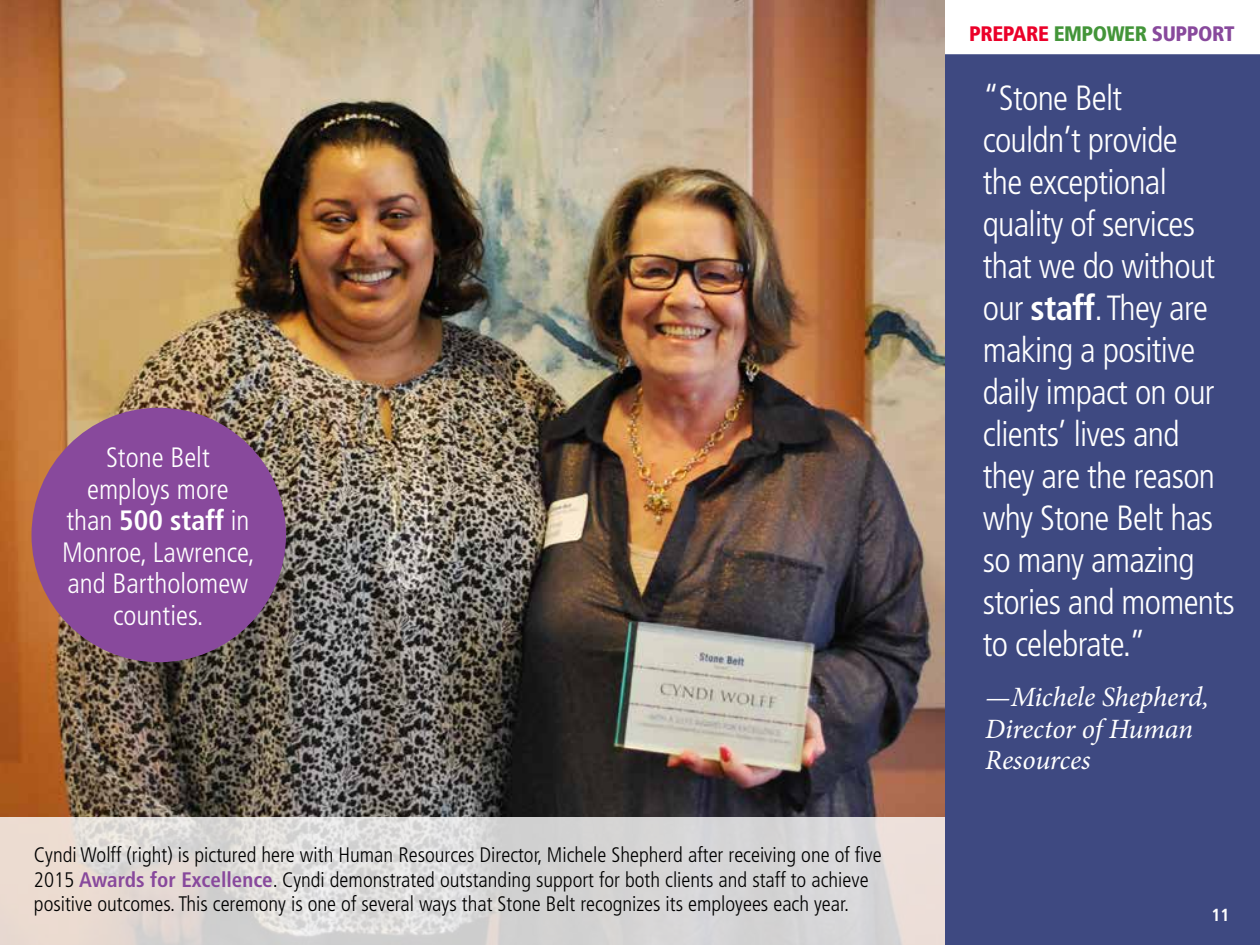
<style>
.page{position:relative;width:1260px;height:945px;background:#fff}
.page>*{position:absolute;margin:0;border:0;box-sizing:border-box;transform-origin:0 0}
.t1{font:300 condensed 35px/42px "Frutiger";letter-spacing:-.02em;color:#fff}
.t2{font:300 condensed 28px/31.5px "Frutiger";color:#fff;text-align:center}
.t3{font:italic 28px/31.5px "Minion Pro";letter-spacing:-.01em;color:#fff}
.t4{font:300 condensed 21px/24.5px "Frutiger";color:#000}
.t5{font:900 condensed 21px "Frutiger";letter-spacing:-.02em;color:#eb0029}
.t6{font:700 condensed 17.5px "Frutiger";color:#fff}
.s1{font-weight:700}
.s2{font-weight:700;color:#88499c}
.s3{color:#439539}
.s4{color:#88499c}
</style>
<div class="page">
<div style="left:945px;top:54px;width:315px;height:891px;background:#3e4981"></div>
<img style="left:0;top:0;width:944px;height:818px">
<svg style="left:0;top:818px;width:945px;height:127px;fill:#d8d7d5"></svg>
<div style="left:32px;top:408px;width:254px;height:254px;background:#88499c;border-radius:50%"></div>
<h2 class="t2" style="left:62px;top:442px;width:194px">Stone Belt employs more than <span class="s1">500 staff</span> in<br>Monroe, Lawrence, and Bartholomew counties.</h2>
<p class="t4" style="left:34px;top:843px;width:849px">Cyndi Wolff (right) is pictured here with Human Resources Director, Michele Shepherd after receiving one of five<br>2015 <span class="s2">Awards for Excellence</span>. Cyndi demonstrated outstanding support for both clients and staff to achieve positive outcomes. This ceremony is one of several ways that Stone Belt recognizes its employees each year.</p>
<p class="t5" style="left:969px;top:21px;width:267px">PREPARE <span class="s3">EMPOWER</span> <span class="s4">SUPPORT</span></p>
<p class="t1" style="left:983px;top:78px;width:253px">“Stone Belt<br>couldn’t provide<br>the exceptional quality of services that we do without our <span class="s1">staff</span>. They are making a positive daily impact on our clients’ lives and they are the reason why Stone Belt has so many amazing stories and moments to celebrate.”</p>
<h2 class="t3" style="left:985px;top:681px;width:225px">—Michele Shepherd,<br>Director of Human<br>Resources</h2>
<p class="t6" style="left:1212px;top:904px;width:20px">11</p>
</div>
